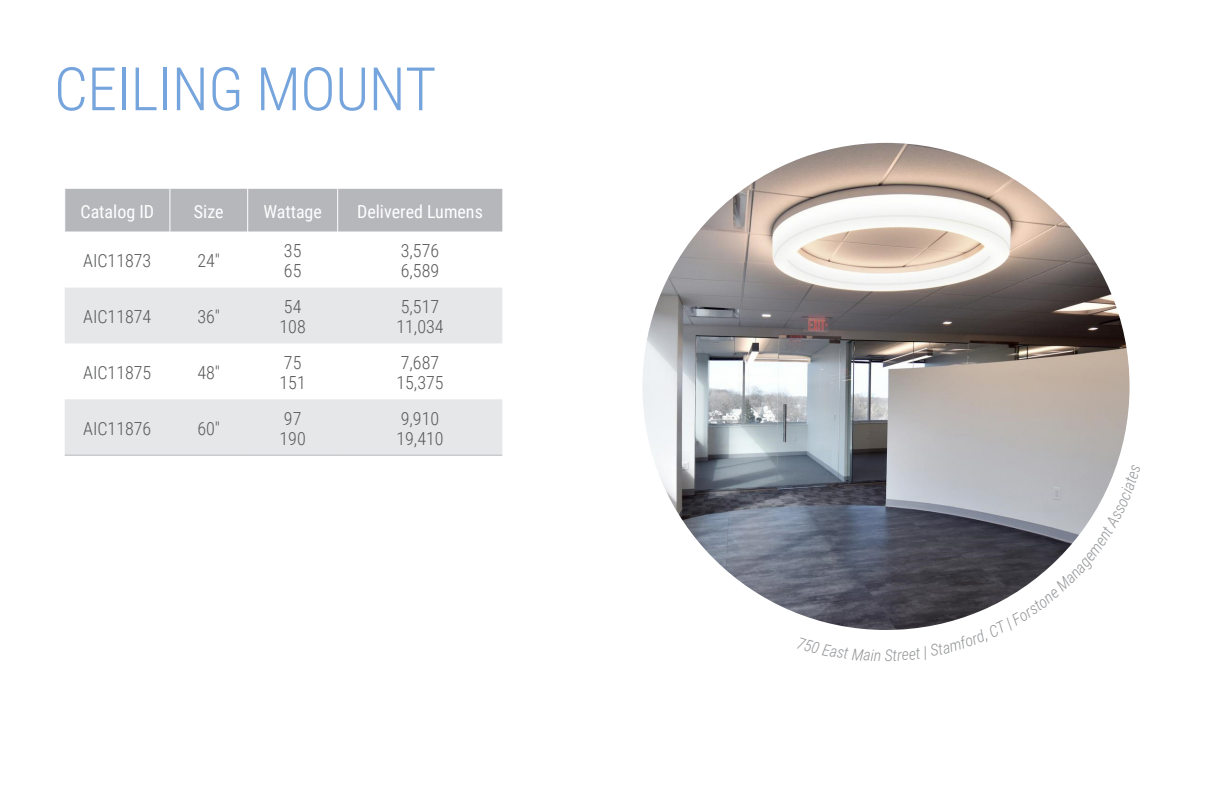
<style>
.page{position:relative;width:1224px;height:792px;background:#fff}
.page>*{position:absolute;margin:0;border:0;box-sizing:border-box;transform-origin:0 0}
.Bulleted_text{font:300 60px "Roboto Condensed";letter-spacing:-.01em;color:#76a4dd}
.Bulleted_text-2{font:300 18px/20px "Roboto Condensed";color:#57585a}
.Bulleted_text-3{font:18px "Roboto Condensed";color:#fff}
.t1{font:italic 300 16px "Roboto Condensed";color:#939598}
</style>
<div class="page">
<img style="left:642px;top:143px;width:488px;height:487px;border-radius:244px">
<div style="left:65px;top:189px;width:437px;height:43px;background:#b6b7bb"></div>
<svg style="left:65px;top:287px;width:437px;height:1px"></svg>
<svg style="left:65px;top:288px;width:437px;height:167px;fill:#e6e7e9"></svg>
<hr style="left:169px;top:189px;width:1px;height:43px;background:#fff">
<hr style="left:247px;top:189px;width:1px;height:43px;background:#fff">
<hr style="left:337px;top:189px;width:1px;height:43px;background:#fff">
<hr style="left:65px;top:455px;width:105px;height:1px;background:#b6b7bb">
<hr style="left:170px;top:455px;width:78px;height:1px;background:#b6b7bb">
<hr style="left:248px;top:455px;width:90px;height:1px;background:#b6b7bb">
<hr style="left:338px;top:455px;width:164px;height:1px;background:#b6b7bb">
<svg style="left:885px;top:464px;width:232px;height:166px"></svg>
<p class="Bulleted_text" style="left:54px;top:47px;width:384px">CEILING MOUNT</p>
<p class="Bulleted_text-3" style="left:80px;top:199px;width:75px">Catalog ID</p>
<p class="Bulleted_text-3" style="left:194px;top:199px;width:31px">Size</p>
<p class="Bulleted_text-3" style="left:263px;top:199px;width:60px">Wattage</p>
<p class="Bulleted_text-3" style="left:357px;top:199px;width:127px">Delivered Lumens</p>
<p class="Bulleted_text-2" style="left:83px;top:250px;width:70px">AIC11873</p>
<p class="Bulleted_text-2" style="left:197px;top:250px;width:24px">24"</p>
<p class="Bulleted_text-2" style="left:284px;top:240px;width:19px">35<br>65</p>
<p class="Bulleted_text-2" style="left:401px;top:240px;width:40px">3,576<br>6,589</p>
<p class="Bulleted_text-2" style="left:83px;top:306px;width:70px">AIC11874</p>
<p class="Bulleted_text-2" style="left:197px;top:306px;width:24px">36"</p>
<p class="Bulleted_text-2" style="left:280px;top:296px;width:28px">54<br>108</p>
<p class="Bulleted_text-2" style="left:396px;top:296px;width:49px">5,517<br>11,034</p>
<p class="Bulleted_text-2" style="left:83px;top:362px;width:70px">AIC11875</p>
<p class="Bulleted_text-2" style="left:197px;top:362px;width:24px">48"</p>
<p class="Bulleted_text-2" style="left:280px;top:352px;width:28px">75<br>151</p>
<p class="Bulleted_text-2" style="left:396px;top:352px;width:49px">7,687<br>15,375</p>
<p class="Bulleted_text-2" style="left:83px;top:418px;width:70px">AIC11876</p>
<p class="Bulleted_text-2" style="left:197px;top:418px;width:24px">60"</p>
<p class="Bulleted_text-2" style="left:280px;top:408px;width:28px">97<br>190</p>
<p class="Bulleted_text-2" style="left:396px;top:408px;width:49px">9,910<br>19,410</p>
<p class="t1" style="left:874px;top:644px;width:9px">n</p>
</div>
